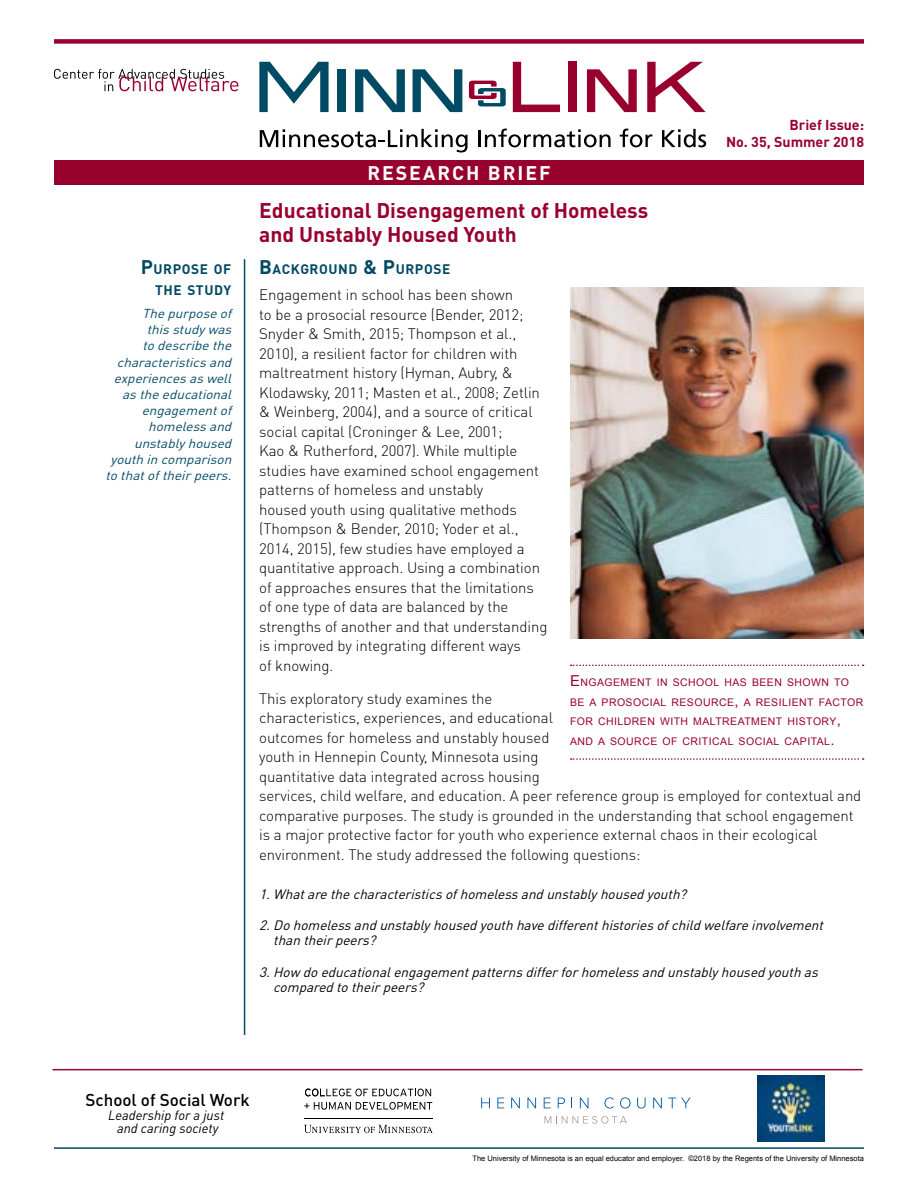
<style>
.page{position:relative;width:918px;height:1188px;background:#fff}
.page>*{position:absolute;margin:0;border:0;box-sizing:border-box;transform-origin:0 0}
.main_redheader{font:700 21px/24px "DINOT";color:#98002e}
.main_bluesubhead{font:700 19.5px "DINOT";letter-spacing:.1em;color:#fff}
.t1{font:500 16.95px "DINOT";color:#000}
.main_body{font:300 15px/19.5px "DINOT";letter-spacing:-.005em;color:#000}
.t2{font:700 14.25px/17.1px "DINOT";color:#98002e;text-align:right}
.main_bluesubhead-2{font:700 13.65px "DINOT";letter-spacing:.045em;color:#004a64}
.sidebar_redsubhead_F{font:700 13.65px/21px "DINOT";letter-spacing:.045em;color:#004a64;text-align:right}
.discussion_points{font:italic 13.5px/15px "DINOT";color:#000}
.t3{font:italic 13.35px/13.4px "DINOT";color:#000;text-align:center}
.sidebar_italic_right{font:italic 12.9px/16.2px "DINOT";color:#004a64;text-align:right;scale:1.05 1}
.main_bluesubhead-3{font:10.5px/19.5px "Arial";letter-spacing:.045em;color:#98002e}
.t4{font:7.5px "Arial";color:#000}
.s1{font-size:19.5px}
.s2{font-size:15px}
</style>
<div class="page">
<div style="left:54px;top:39px;width:810px;height:5px;background:#98002e"></div>
<svg style="left:54px;top:69px;width:184px;height:22px"></svg>
<svg style="left:469px;top:81px;width:37px;height:25px"></svg>
<svg style="left:259px;top:62px;width:70px;height:50px"></svg>
<div style="left:337px;top:69px;width:9px;height:43px;background:#004a64"></div>
<svg style="left:355px;top:69px;width:50px;height:43px"></svg>
<svg style="left:413px;top:69px;width:49px;height:43px"></svg>
<svg style="left:513px;top:62px;width:47px;height:50px"></svg>
<div style="left:568px;top:62px;width:8px;height:50px;background:#98002e"></div>
<svg style="left:587px;top:69px;width:50px;height:43px"></svg>
<svg style="left:647px;top:62px;width:59px;height:50px"></svg>
<svg style="left:260px;top:129px;width:208px;height:23px"></svg>
<hr style="left:478px;top:130px;width:3px;height:17px;background:#000">
<svg style="left:485px;top:129px;width:126px;height:18px"></svg>
<svg style="left:620px;top:129px;width:32px;height:18px"></svg>
<svg style="left:662px;top:129px;width:44px;height:18px"></svg>
<div style="left:54px;top:160px;width:810px;height:25px;background:#98002e"></div>
<hr style="left:244px;top:259px;width:1px;height:776px;background:#004a64">
<img style="left:571px;top:287px;width:293px;height:351px">
<svg style="left:571px;top:665px;width:293px;height:1px"></svg>
<svg style="left:571px;top:758px;width:293px;height:2px"></svg>
<hr style="left:53px;top:1069px;width:810px;height:1px;background:#98002e">
<hr style="left:304px;top:1118px;width:129px;height:1px;background:#000">
<svg style="left:304px;top:1125px;width:129px;height:8px"></svg>
<svg style="left:305px;top:1089px;width:126px;height:7px"></svg>
<svg style="left:304px;top:1102px;width:128px;height:8px"></svg>
<svg style="left:481px;top:1098px;width:9px;height:10px"></svg>
<svg style="left:497px;top:1098px;width:7px;height:10px"></svg>
<svg style="left:511px;top:1098px;width:9px;height:10px"></svg>
<svg style="left:527px;top:1098px;width:9px;height:10px"></svg>
<svg style="left:544px;top:1098px;width:7px;height:10px"></svg>
<svg style="left:558px;top:1098px;width:7px;height:10px"></svg>
<svg style="left:580px;top:1098px;width:8px;height:10px"></svg>
<svg style="left:604px;top:1097px;width:10px;height:12px"></svg>
<svg style="left:620px;top:1097px;width:11px;height:12px"></svg>
<svg style="left:637px;top:1098px;width:9px;height:11px"></svg>
<svg style="left:653px;top:1098px;width:9px;height:10px"></svg>
<svg style="left:668px;top:1098px;width:23px;height:10px"></svg>
<svg style="left:545px;top:1116px;width:22px;height:7px"></svg>
<svg style="left:573px;top:1116px;width:54px;height:8px"></svg>
<img style="left:758px;top:1076px;width:67px;height:66px">
<hr style="left:54px;top:1147px;width:810px;height:2px;background:#004a64">
<p class="sidebar_redsubhead_F" style="left:141px;top:258px;width:92px"><span class="s1">P</span>URPOSE OF<br>THE STUDY</p>
<p class="sidebar_italic_right" style="left:105px;top:305px;width:125px">Thepurposeof thisstudywas todescribethe characteristicsand experiencesaswell astheeducational engagementof homelessand unstablyhoused youthincomparison tothatoftheirpeers.</p>
<p class="main_bluesubhead" style="left:367px;top:159px;width:185px">RESEARCH BRIEF</p>
<p class="main_redheader" style="left:259px;top:198px;width:391px">Educational Disengagement of Homeless and Unstably Housed Youth</p>
<p class="t2" style="left:726px;top:115px;width:140px">Brief Issue:<br>No. 35, Summer 2018</p>
<p class="main_bluesubhead-2" style="left:259px;top:260px;width:184px"><span class="s1">B</span>ACKGROUND <span class="s1">&amp; P</span>URPOSE</p>
<p class="main_body" style="left:259px;top:285px;width:290px">Engagement in school has been shown<br>to be a prosocial resource (Bender, 2012; Snyder &amp; Smith, 2015; Thompson et al., 2010), a resilient factor for children with maltreatment history (Hyman, Aubry, &amp; Klodawsky, 2011; Masten et al., 2008; Zetlin &amp; Weinberg, 2004), and a source of critical social capital (Croninger &amp; Lee, 2001;<br>Kao &amp; Rutherford, 2007). While multiple studies have examined school engagement patterns of homeless and unstably<br>housed youth using qualitative methods (Thompson &amp; Bender, 2010; Yoder et al., 2014, 2015), few studies have employed a quantitative approach. Using a combination of approaches ensures that the limitations of one type of data are balanced by the strengths of another and that understanding is improved by integrating different ways<br>of knowing.</p>
<p class="main_body" style="left:259px;top:688px;width:604px">This exploratory study examines the<br>characteristics, experiences, and educational<br>outcomes for homeless and unstably housed<br>youth in Hennepin County, Minnesota using<br>quantitative data integrated across housing<br>services, child welfare, and education. A peer reference group is employed for contextual and comparative purposes. The study is grounded in the understanding that school engagement is a major protective factor for youth who experience external chaos in their ecological environment. The study addressed the following questions:</p>
<p class="discussion_points" style="left:259px;top:886px;width:433px">1.Whatarethecharacteristicsofhomelessandunstablyhousedyouth?</p>
<p class="discussion_points" style="left:273px;top:917px;width:556px;text-indent:-14px">2.Dohomelessandunstablyhousedyouthhavedifferenthistoriesofchildwelfareinvolvement thantheirpeers?</p>
<p class="discussion_points" style="left:273px;top:964px;width:550px;text-indent:-14px">3.How doeducationalengagementpatternsdifferforhomelessandunstablyhousedyouthas comparedtotheirpeers?</p>
<p class="main_bluesubhead-3" style="left:570px;top:673px;width:295px"><span class="s2">E</span>NGAGEMENT IN SCHOOL HAS BEEN SHOWN TO BE A PROSOCIAL RESOURCE<span class="s2">,</span> A RESILIENT FACTOR FOR CHILDREN WITH MALTREATMENT HISTORY<span class="s2">, </span>AND A SOURCE OF CRITICAL SOCIAL CAPITAL<span class="s2">.</span></p>
<p class="t1" style="left:86px;top:1089px;width:166px">School of Social Work</p>
<p class="t3" style="left:108px;top:1107px;width:118px">Leadership for a just and caring society</p>
<p class="t4" style="left:472px;top:1153px;width:393px">The University of Minnesota is an equal educator and employer. ©2018 by the Regents of the University of Minnesota</p>
</div>
